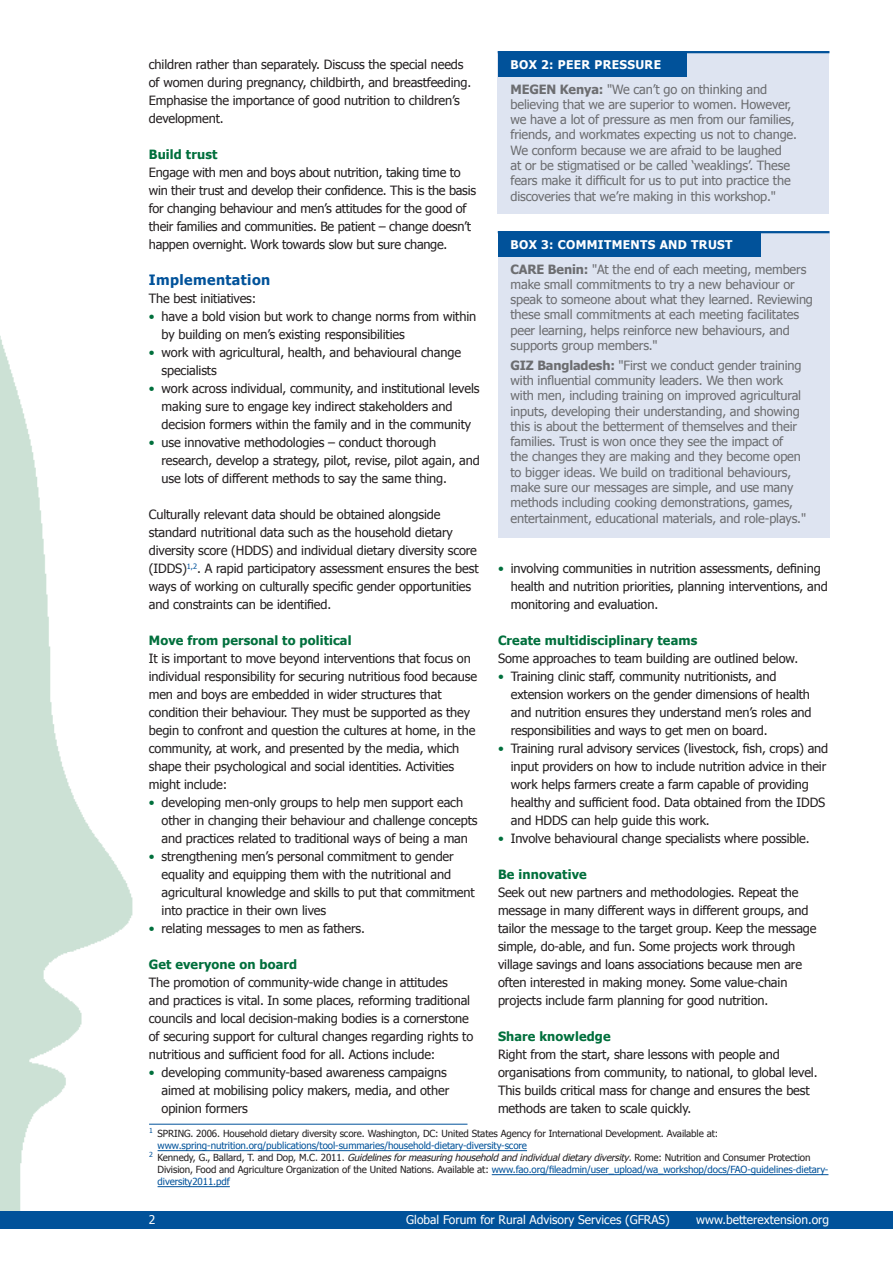
<style>
.page{position:relative;width:893px;height:1263px;background:#fff}
.page>*{position:absolute;margin:0;border:0;box-sizing:border-box;transform-origin:0 0}
._06_tussenkop_1_head{font:700 14.25px "Tahoma";letter-spacing:.03em;color:#01529a}
._05_platte_tekst_bod{font:12.75px/18px "Tahoma";letter-spacing:-.01em;color:#231f20}
._11_boxtext{font:12.75px/15.3px "Tahoma";letter-spacing:-.01em;color:#6c6d70}
.heading_level_2-gree{font:700 12.75px "Tahoma";letter-spacing:.01em;color:#006f3c}
.t1{font:12px "Tahoma";color:#fff}
._07_tussenkop_2_box{font:700 12px "Tahoma";letter-spacing:.03em;color:#fff}
.footnote_vervolg_sou{font:9.75px/12px "Tahoma";letter-spacing:-.01em;color:#231f20}
.footnote{font:9.75px/12px "Tahoma";letter-spacing:-.01em;color:#231f20}
.s1{color:#006f3c}
.s2{color:#01529a}
.s3{font-style:italic}
.s4{font-weight:700}
</style>
<div class="page">
<img style="left:0;top:336px;width:135px;height:876px">
<div style="left:0;top:1212px;width:893px;height:17px;background:#01529a"></div>
<hr style="left:149px;top:1124px;width:318px;height:1px;background:#01529a">
<hr style="left:158px;top:1150px;width:369px;height:1px;background:#01529a">
<hr style="left:492px;top:1174px;width:336px;height:1px;background:#01529a">
<hr style="left:158px;top:1186px;width:72px;height:1px;background:#01529a">
<div style="left:498px;top:51px;width:331px;height:162px;background:#dee4f1"></div>
<hr style="left:498px;top:51px;width:331px;height:2px;background:#01529a">
<div style="left:498px;top:51px;width:188px;height:26px;background:#01529a"></div>
<div style="left:498px;top:231px;width:331px;height:306px;background:#dee4f1"></div>
<hr style="left:498px;top:231px;width:331px;height:2px;background:#01529a">
<div style="left:498px;top:231px;width:262px;height:26px;background:#01529a"></div>
<p class="_05_platte_tekst_bod" style="left:149px;top:55px;width:324px">children rather than separately. Discuss the special needs of women during pregnancy, childbirth, and breastfeeding.<br>Emphasise the importance of good nutrition to children’s development.</p>
<p class="heading_level_2-gree" style="left:149px;top:145px;width:70px">Build trust</p>
<p class="_05_platte_tekst_bod" style="left:149px;top:163px;width:329px">Engage with men and boys about nutrition, taking time to win their trust and develop their confidence. This is the basis for changing behaviour and men’s attitudes for the good of their families and communities. Be patient – change doesn’t happen overnight. Work towards slow but sure change.</p>
<p class="_06_tussenkop_1_head" style="left:149px;top:270px;width:123px">Implementation</p>
<p class="_05_platte_tekst_bod" style="left:149px;top:289px;width:109px">The best initiatives:</p>
<p class="_05_platte_tekst_bod" style="left:162px;top:307px;width:316px;text-indent:-13px"><span class="s1">•</span> have a bold vision but work to change norms from within by building on men’s existing responsibilities</p>
<p class="_05_platte_tekst_bod" style="left:162px;top:343px;width:301px;text-indent:-13px"><span class="s1">•</span> work with agricultural, health, and behavioural change specialists</p>
<p class="_05_platte_tekst_bod" style="left:162px;top:379px;width:319px;text-indent:-13px"><span class="s1">•</span> work across individual, community, and institutional levels making sure to engage key indirect stakeholders and decision formers within the family and in the community</p>
<p class="_05_platte_tekst_bod" style="left:162px;top:433px;width:320px;text-indent:-13px"><span class="s1">•</span> use innovative methodologies – conduct thorough research, develop a strategy, pilot, revise, pilot again, and use lots of different methods to say the same thing.</p>
<p class="_05_platte_tekst_bod" style="left:149px;top:505px;width:331px">Culturally relevant data should be obtained alongside standard nutritional data such as the household dietary diversity score (HDDS) and individual dietary diversity score (IDDS)<sup>1,2</sup>. A rapid participatory assessment ensures the best ways of working on culturally specific gender opportunities and constraints can be identified.</p>
<p class="heading_level_2-gree" style="left:149px;top:631px;width:204px">Move from personal to political</p>
<p class="_05_platte_tekst_bod" style="left:149px;top:649px;width:330px">It is important to move beyond interventions that focus on individual responsibility for securing nutritious food because men and boys are embedded in wider structures that condition their behaviour. They must be supported as they begin to confront and question the cultures at home, in the community, at work, and presented by the media, which shape their psychological and social identities. Activities might include:</p>
<p class="_05_platte_tekst_bod" style="left:162px;top:793px;width:317px;text-indent:-13px"><span class="s1">•</span> developing men-only groups to help men support each other in changing their behaviour and challenge concepts and practices related to traditional ways of being a man</p>
<p class="_05_platte_tekst_bod" style="left:162px;top:847px;width:315px;text-indent:-13px"><span class="s1">•</span> strengthening men’s personal commitment to gender equality and equipping them with the nutritional and agricultural knowledge and skills to put that commitment into practice in their own lives</p>
<p class="_05_platte_tekst_bod" style="left:149px;top:919px;width:218px"><span class="s1">•</span> relating messages to men as fathers.</p>
<p class="heading_level_2-gree" style="left:149px;top:955px;width:150px">Get everyone on board</p>
<p class="_05_platte_tekst_bod" style="left:149px;top:973px;width:326px">The promotion of community-wide change in attitudes<br>and practices is vital. In some places, reforming traditional councils and local decision-making bodies is a cornerstone of securing support for cultural changes regarding rights to nutritious and sufficient food for all. Actions include:</p>
<p class="_05_platte_tekst_bod" style="left:162px;top:1063px;width:289px;text-indent:-13px"><span class="s1">•</span> developing community-based awareness campaigns aimed at mobilising policy makers, media, and other opinion formers</p>
<p class="footnote" style="left:158px;top:1127px;width:562px;text-indent:-9px"><sup>1</sup> SPRING. 2006. Household dietary diversity score. Washington, DC: United States Agency for International Development. Available at: <span class="s2">www.spring-nutrition.org/publications/tool-summaries/household-dietary-diversity-score</span></p>
<p class="footnote_vervolg_sou" style="left:158px;top:1151px;width:672px;text-indent:-9px"><sup>2</sup> Kennedy, G., Ballard, T. and Dop, M.C. 2011. <span class="s3">Guidelinesformeasuringhouseholdandindividualdietary diversity</span>. Rome: Nutrition and Consumer Protection<br>Division, Food and Agriculture Organization of the United Nations. Available at: <span class="s2">www.fao.org/fileadmin/user_upload/wa_workshop/docs/FAO-guidelines-dietary&shy;diversity2011.pdf</span></p>
<p class="_07_tussenkop_2_box" style="left:510px;top:57px;width:152px">BOX 2: PEER PRESSURE</p>
<p class="_11_boxtext" style="left:510px;top:81px;width:288px"><span class="s4">MEGEN Kenya:</span> "We can’t go on thinking and believing that we are superior to women. However, we have a lot of pressure as men from our families, friends, and workmates expecting us not to change.<br>We conform because we are afraid to be laughed<br>at or be stigmatised or be called ‘weaklings’. These fears make it difficult for us to put into practice the discoveries that we’re making in this workshop."</p>
<p class="_07_tussenkop_2_box" style="left:510px;top:237px;width:223px">BOX 3: COMMITMENTS AND TRUST</p>
<p class="_11_boxtext" style="left:510px;top:261px;width:304px"><span class="s4">CARE Benin:</span> "At the end of each meeting, members make small commitments to try a new behaviour or speak to someone about what they learned. Reviewing these small commitments at each meeting facilitates peer learning, helps reinforce new behaviours, and supports group members."</p>
<p class="_11_boxtext" style="left:510px;top:357px;width:297px"><span class="s4">GIZ Bangladesh:</span> "First we conduct gender training with influential community leaders. We then work with men, including training on improved agricultural inputs, developing their understanding, and showing this is about the betterment of themselves and their families. Trust is won once they see the impact of<br>the changes they are making and they become open to bigger ideas. We build on traditional behaviours, make sure our messages are simple, and use many methods including cooking demonstrations, games, entertainment, educational materials, and role-plays."</p>
<p class="_05_platte_tekst_bod" style="left:511px;top:559px;width:318px;text-indent:-13px"><span class="s1">•</span> involving communities in nutrition assessments, defining health and nutrition priorities, planning interventions, and monitoring and evaluation.</p>
<p class="heading_level_2-gree" style="left:498px;top:631px;width:201px">Create multidisciplinary teams</p>
<p class="_05_platte_tekst_bod" style="left:498px;top:649px;width:302px">Some approaches to team building are outlined below.</p>
<p class="_05_platte_tekst_bod" style="left:511px;top:667px;width:302px;text-indent:-13px"><span class="s1">•</span> Training clinic staff, community nutritionists, and extension workers on the gender dimensions of health and nutrition ensures they understand men’s roles and responsibilities and ways to get men on board.</p>
<p class="_05_platte_tekst_bod" style="left:511px;top:739px;width:319px;text-indent:-13px"><span class="s1">•</span> Training rural advisory services (livestock, fish, crops) and input providers on how to include nutrition advice in their work helps farmers create a farm capable of providing healthy and sufficient food. Data obtained from the IDDS and HDDS can help guide this work.</p>
<p class="_05_platte_tekst_bod" style="left:498px;top:829px;width:313px"><span class="s1">•</span> Involve behavioural change specialists where possible.</p>
<p class="heading_level_2-gree" style="left:498px;top:865px;width:90px">Be innovative</p>
<p class="_05_platte_tekst_bod" style="left:498px;top:883px;width:320px">Seek out new partners and methodologies. Repeat the message in many different ways in different groups, and tailor the message to the target group. Keep the message simple, do-able, and fun. Some projects work through village savings and loans associations because men are often interested in making money. Some value-chain projects include farm planning for good nutrition.</p>
<p class="heading_level_2-gree" style="left:498px;top:1027px;width:114px">Share knowledge</p>
<p class="_05_platte_tekst_bod" style="left:498px;top:1045px;width:321px">Right from the start, share lessons with people and organisations from community, to national, to global level.<br>This builds critical mass for change and ensures the best methods are taken to scale quickly.</p>
<p class="t1" style="left:149px;top:1211px;width:8px">2</p>
<p class="t1" style="left:406px;top:1211px;width:265px">Global Forum for Rural Advisory Services (GFRAS)</p>
<p class="t1" style="left:696px;top:1211px;width:135px">www.betterextension.org</p>
</div>
